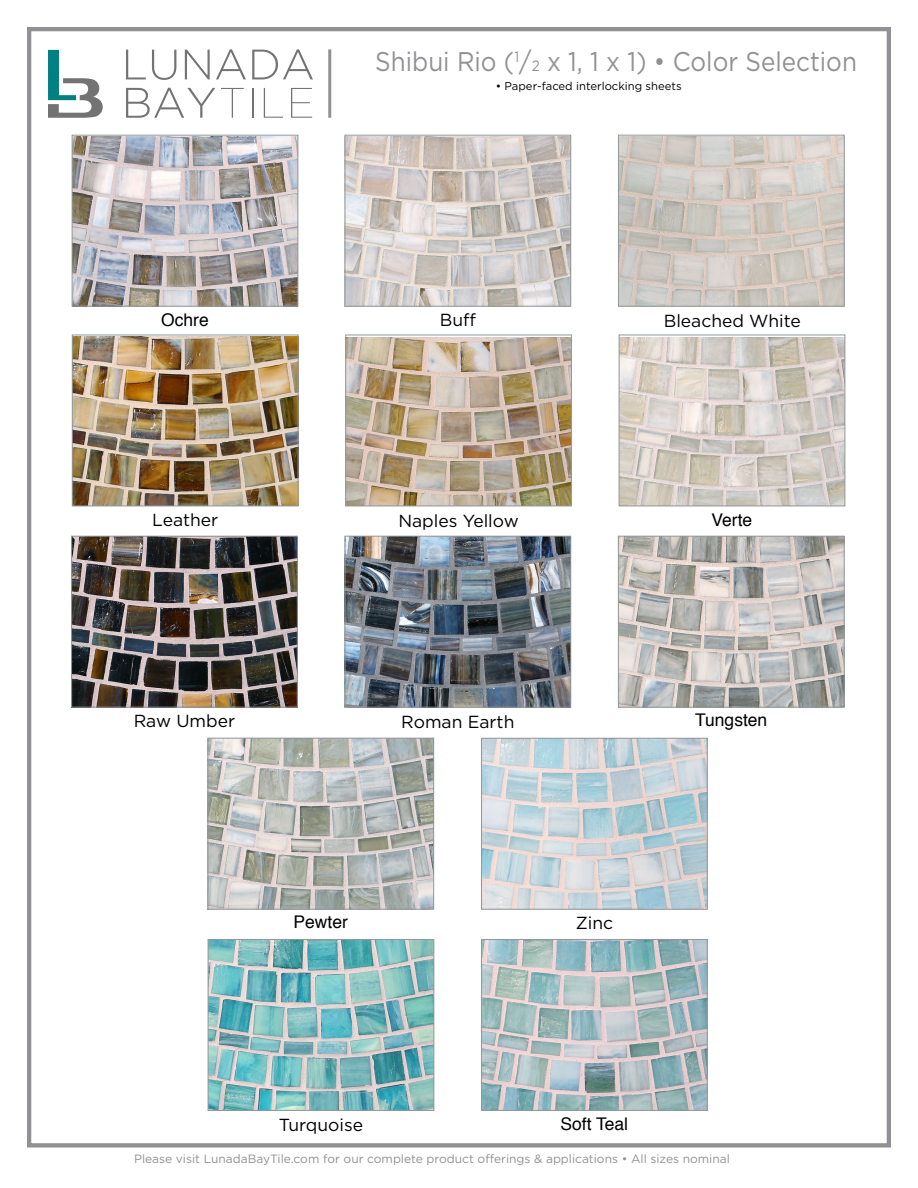
<style>
.page{position:relative;width:918px;height:1188px;background:#fff}
.page>*{position:absolute;margin:0;border:0;box-sizing:border-box;transform-origin:0 0}
.t1{font:27px "Gotham";color:#919195;scale:.9 1}
.t2{font:17.4px "Gotham";color:#000}
.t3{font:17.4px "Helvetica";color:#000}
.t4{font:12px "Gotham";color:#919195}
.t5{font:11.25px "Gotham";color:#000}
.s1{font-size:15px}
</style>
<div class="page">
<img style="left:73px;top:538px;width:223px;height:167px">
<div style="left:71px;top:536px;width:227px;height:171px;border:1px solid #92989b"></div>
<img style="left:74px;top:137px;width:222px;height:167px">
<div style="left:72px;top:135px;width:226px;height:171px;border:1px solid #92989b"></div>
<img style="left:347px;top:538px;width:222px;height:167px">
<div style="left:345px;top:536px;width:226px;height:171px;border:1px solid #92989b"></div>
<img style="left:621px;top:338px;width:222px;height:166px">
<div style="left:619px;top:335px;width:226px;height:171px;border:1px solid #92989b"></div>
<img style="left:210px;top:941px;width:222px;height:168px">
<div style="left:208px;top:939px;width:226px;height:172px;border:1px solid #92989b"></div>
<img style="left:620px;top:137px;width:222px;height:167px">
<div style="left:618px;top:135px;width:226px;height:171px;border:1px solid #92989b"></div>
<img style="left:620px;top:538px;width:222px;height:167px">
<div style="left:618px;top:536px;width:226px;height:171px;border:1px solid #92989b"></div>
<img style="left:347px;top:137px;width:222px;height:167px">
<div style="left:345px;top:135px;width:226px;height:171px;border:1px solid #92989b"></div>
<img style="left:74px;top:337px;width:222px;height:167px">
<div style="left:72px;top:335px;width:226px;height:171px;border:1px solid #92989b"></div>
<img style="left:483px;top:941px;width:222px;height:168px">
<div style="left:481px;top:939px;width:226px;height:172px;border:1px solid #92989b"></div>
<img style="left:348px;top:338px;width:222px;height:166px">
<div style="left:346px;top:335px;width:226px;height:171px;border:1px solid #92989b"></div>
<img style="left:483px;top:740px;width:222px;height:167px">
<div style="left:481px;top:738px;width:226px;height:171px;border:1px solid #92989b"></div>
<div style="left:27px;top:27px;width:864px;height:1120px;border:4px solid #919195"></div>
<svg style="left:126px;top:50px;width:20px;height:29px"></svg>
<svg style="left:152px;top:50px;width:24px;height:30px"></svg>
<svg style="left:185px;top:50px;width:25px;height:29px"></svg>
<svg style="left:216px;top:49px;width:30px;height:30px"></svg>
<svg style="left:252px;top:49px;width:61px;height:30px"></svg>
<svg style="left:126px;top:88px;width:89px;height:30px"></svg>
<svg style="left:221px;top:88px;width:23px;height:30px"></svg>
<hr style="left:252px;top:88px;width:1px;height:30px;background:#737373">
<svg style="left:264px;top:88px;width:19px;height:30px"></svg>
<svg style="left:291px;top:88px;width:21px;height:30px"></svg>
<svg style="left:48px;top:50px;width:55px;height:68px"></svg>
<hr style="left:328px;top:49px;width:3px;height:69px;background:#919195">
<img style="left:210px;top:740px;width:222px;height:167px">
<div style="left:208px;top:738px;width:226px;height:171px;border:1px solid #92989b"></div>
<h2 class="t3" style="left:161px;top:307px;width:49px">Ochre</h2>
<h1 class="t1" style="left:375px;top:44px;width:537px">Shibui Rio (<sup>1</sup>/<span class="s1">2</span> x 1, 1 x 1) • Color Selection</h1>
<p class="t5" style="left:496px;top:79px;width:187px">• Paper-faced interlocking sheets</p>
<h2 class="t2" style="left:440px;top:309px;width:38px">Buff</h2>
<h2 class="t2" style="left:664px;top:310px;width:139px">Bleached White</h2>
<h2 class="t2" style="left:152px;top:509px;width:68px">Leather</h2>
<h2 class="t2" style="left:398px;top:510px;width:122px">Naples Yellow</h2>
<h2 class="t3" style="left:712px;top:506px;width:42px">Verte</h2>
<h2 class="t2" style="left:134px;top:710px;width:103px">Raw Umber</h2>
<h2 class="t2" style="left:401px;top:710px;width:115px">Roman Earth</h2>
<h2 class="t3" style="left:695px;top:707px;width:74px">Tungsten</h2>
<h2 class="t3" style="left:294px;top:909px;width:56px">Pewter</h2>
<h2 class="t2" style="left:576px;top:912px;width:39px">Zinc</h2>
<h2 class="t2" style="left:279px;top:1113px;width:86px">Turquoise</h2>
<h2 class="t3" style="left:561px;top:1111px;width:69px">Soft Teal</h2>
<p class="t4" style="left:134px;top:1151px;width:597px">Please visit LunadaBayTile.com for our complete product offerings &amp; applications • All sizes nominal</p>
</div>
